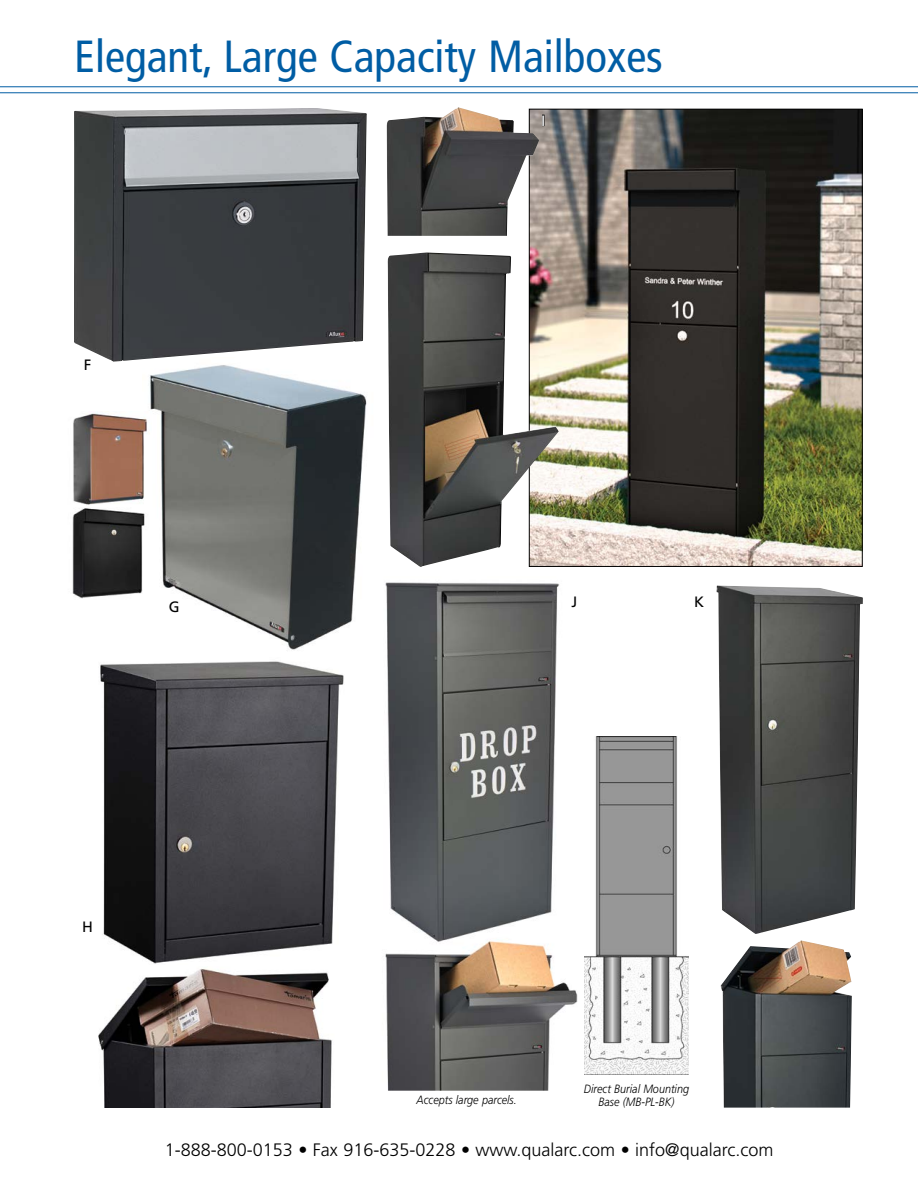
<style>
.page{position:relative;width:918px;height:1188px;background:#fff}
.page>*{position:absolute;margin:0;border:0;box-sizing:border-box;transform-origin:0 0}
.t1{font:condensed 45px "Frutiger LT Std";color:#005da4}
.t2{font:300 18px "Frutiger LT Std";color:#000}
.t3{font:15px "Frutiger LT Std";color:#000}
.t4{font:15px "Frutiger LT Std";color:#fff}
.t5{font:italic 300 12px/12.8px "Frutiger LT Std";color:#000;text-align:center;scale:.9 1}
</style>
<div class="page">
<img style="left:385px;top:582px;width:175px;height:352px">
<img style="left:149px;top:365px;width:218px;height:285px">
<img style="left:72px;top:508px;width:73px;height:91px">
<img style="left:73px;top:412px;width:79px;height:94px">
<img style="left:721px;top:940px;width:131px;height:168px">
<img style="left:74px;top:108px;width:293px;height:254px">
<img style="left:531px;top:111px;width:329px;height:454px">
<img style="left:716px;top:585px;width:147px;height:349px">
<img style="left:388px;top:252px;width:171px;height:315px">
<img style="left:387px;top:107px;width:152px;height:129px">
<img style="left:98px;top:969px;width:234px;height:139px">
<img style="left:100px;top:661px;width:244px;height:303px">
<img style="left:584px;top:736px;width:105px;height:339px">
<img style="left:385px;top:934px;width:193px;height:157px">
<hr style="left:0;top:86px;width:918px;height:1px;background:#005da4">
<hr style="left:0;top:92px;width:918px;height:1px;background:#005da4">
<svg style="left:542px;top:115px;width:3px;height:11px"></svg>
<h1 class="t1" style="left:74px;top:30px;width:590px">Elegant, Large Capacity Mailboxes</h1>
<p class="t3" style="left:84px;top:356px;width:9px">F</p>
<p class="t3" style="left:169px;top:598px;width:12px">G</p>
<p class="t4" style="left:541px;top:112px;width:6px">I</p>
<p class="t3" style="left:571px;top:593px;width:7px">J</p>
<p class="t3" style="left:694px;top:593px;width:12px">K</p>
<p class="t3" style="left:82px;top:917px;width:12px">H</p>
<p class="t5" style="left:417px;top:1093px;width:113px">Accepts large parcels.</p>
<p class="t5" style="left:584px;top:1083px;width:118px">Direct Burial Mounting<br>Base (MB-PL-BK)</p>
<p class="t2" style="left:165px;top:1140px;width:610px">1-888-800-0153 • Fax 916-635-0228 • www.qualarc.com • info@qualarc.com</p>
</div>
